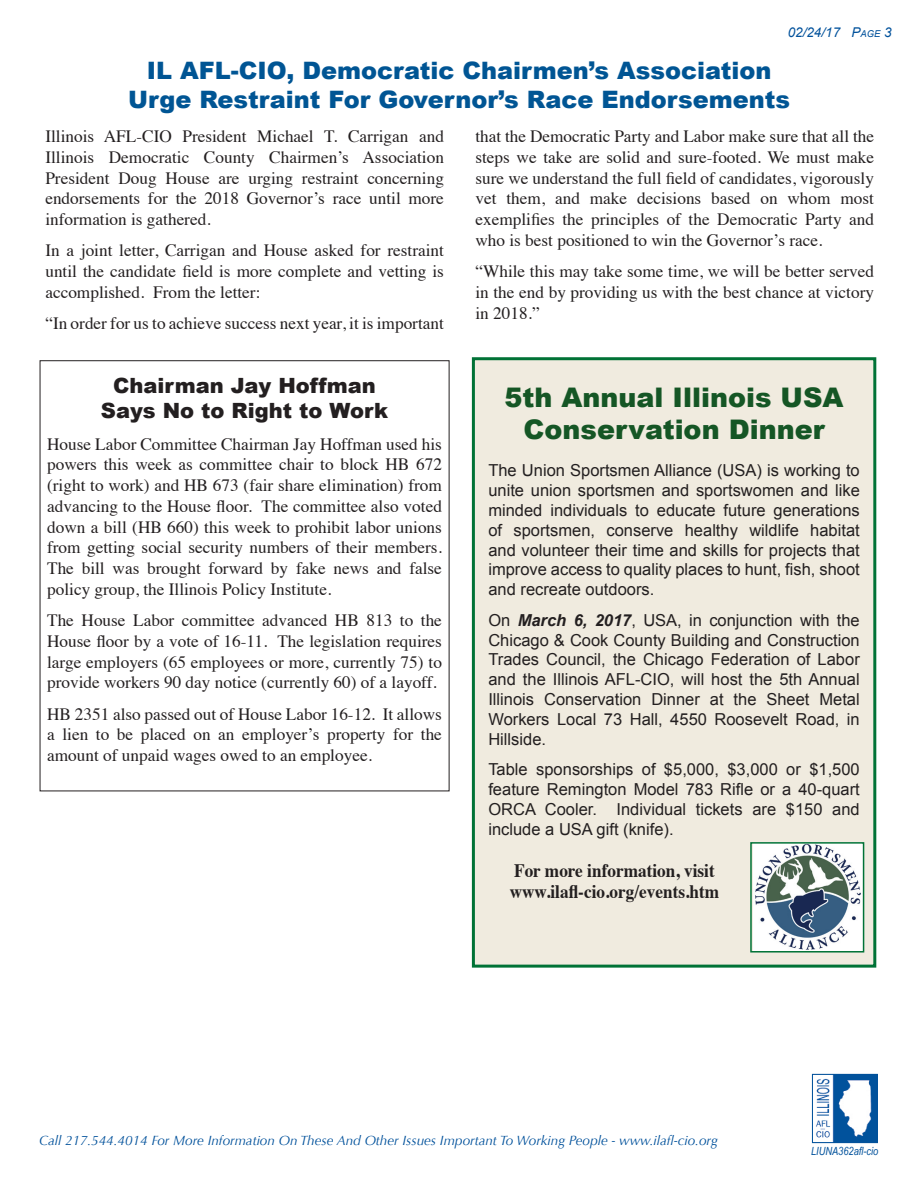
<style>
.page{position:relative;width:918px;height:1188px;background:#fff}
.page>*{position:absolute;margin:0;border:0;box-sizing:border-box;transform-origin:0 0}
.t1{font:900 27px/32.4px "Arial";color:#155625;text-align:right}
.t2{font:900 24px/28.8px "Arial";color:#005594;text-align:center}
.t3{font:900 21px/25.2px "Arial";color:#231f20;text-align:center}
.t4{font:700 18.9px/21px "Times";color:#231f20;scale:.91 1}
.t5{font:17.25px/20.7px "Times";color:#231f20;text-align:justify}
.t6{font:16.5px/19.8px "Arial";color:#231f20;text-align:justify}
.t7{font:italic 13.5px "Optima";color:#01519b}
.t8{font:italic 13.5px "Arial";color:#01519b}
.t9{font:italic 11.25px "Arial Narrow";color:#01519b}
.s1{font-size:9.45px}
.s2{font-weight:700;font-style:italic}
</style>
<div class="page">
<img style="left:816px;top:1076px;width:60px;height:65px">
<div style="left:812px;top:1074px;width:66px;height:69px;border:1px solid #01519b"></div>
<div style="left:473px;top:359px;width:402px;height:607px;background:#f0ebdf"></div>
<div style="left:472px;top:357px;width:404px;height:611px;border:3px solid #007236"></div>
<img style="left:754px;top:845px;width:107px;height:105px">
<div style="left:750px;top:842px;width:114px;height:111px;border:2px solid #007236"></div>
<p class="t8" style="left:788px;top:23px;width:106px">02/24/17 P<span class="s1">age</span> 3</p>
<h2 class="t2" style="left:128px;top:55px;width:664px">IL AFL-CIO, Democratic Chairmen’s Association<br>Urge Restraint For Governor’s Race Endorsements</h2>
<p class="t5" style="left:45px;top:125px;width:400px">Illinois AFL-CIO President Michael T. Carrigan and Illinois Democratic County Chairmen’s Association President Doug House are urging restraint concerning endorsements for the 2018 Governor’s race until more information is gathered.</p>
<p class="t5" style="left:45px;top:239px;width:400px">In a joint letter, Carrigan and House asked for restraint until the candidate field is more complete and vetting is accomplished. From the letter:</p>
<p class="t5" style="left:45px;top:312px;width:400px">“In order for us to achieve success next year, it is important</p>
<p class="t3" style="left:101px;top:372px;width:289px">Chairman Jay Hoffman<br>Says No to Right to Work</p>
<p class="t5" style="left:47px;top:432px;width:396px">House Labor Committee Chairman Jay Hoffman used his powers this week as committee chair to block HB 672 (right to work) and HB 673 (fair share elimination) from advancing to the House floor. The committee also voted down a bill (HB 660) this week to prohibit labor unions from getting social security numbers of their members.<br>The bill was brought forward by fake news and false policy group, the Illinois Policy Institute.</p>
<p class="t5" style="left:47px;top:609px;width:396px">The House Labor committee advanced HB 813 to the House floor by a vote of 16-11. The legislation requires large employers (65 employees or more, currently 75) to provide workers 90 day notice (currently 60) of a layoff.</p>
<p class="t5" style="left:47px;top:702px;width:396px">HB 2351 also passed out of House Labor 16-12. It allows a lien to be placed on an employer’s property for the amount of unpaid wages owed to an employee.</p>
<p class="t5" style="left:475px;top:125px;width:400px">that the Democratic Party and Labor make sure that all the steps we take are solid and sure-footed. We must make sure we understand the full field of candidates, vigorously vet them, and make decisions based on whom most exemplifies the principles of the Democratic Party and who is best positioned to win the Governor’s race.</p>
<p class="t5" style="left:475px;top:260px;width:400px">“While this may take some time, we will be better served in the end by providing us with the best chance at victory in 2018.”</p>
<h1 class="t1" style="left:505px;top:380px;width:322px">5th Annual Illinois USA<br>Conservation Dinner</h1>
<p class="t6" style="left:488px;top:461px;width:373px">The Union Sportsmen Alliance (USA) is working to unite union sportsmen and sportswomen and like minded individuals to educate future generations of sportsmen, conserve healthy wildlife habitat and volunteer their time and skills for projects that improve access to quality places to hunt, fish, shoot and recreate outdoors.</p>
<p class="t6" style="left:488px;top:610px;width:373px">On <span class="s2">March 6, 2017</span>, USA, in conjunction with the Chicago &amp; Cook County Building and Construction Trades Council, the Chicago Federation of Labor and the Illinois AFL-CIO, will host the 5th Annual Illinois Conservation Dinner at the Sheet Metal Workers Local 73 Hall, 4550 Roosevelt Road, in Hillside.</p>
<p class="t6" style="left:488px;top:760px;width:373px">Table sponsorships of $5,000, $3,000 or $1,500 feature Remington Model 783 Rifle or a 40-quart ORCA Cooler. Individual tickets are $150 and include a USA gift (knife).</p>
<p class="t4" style="left:510px;top:858px;width:232px">For more information, visit www.ilafl-cio.org/events.htm</p>
<p class="t7" style="left:39px;top:1133px;width:680px">Call 217.544.4014 For More Information On These And Other Issues Important To Working People - www.ilafl-cio.org</p>
<p class="t9" style="left:811px;top:1143px;width:69px">Liuna362afl-cio</p>
</div>
